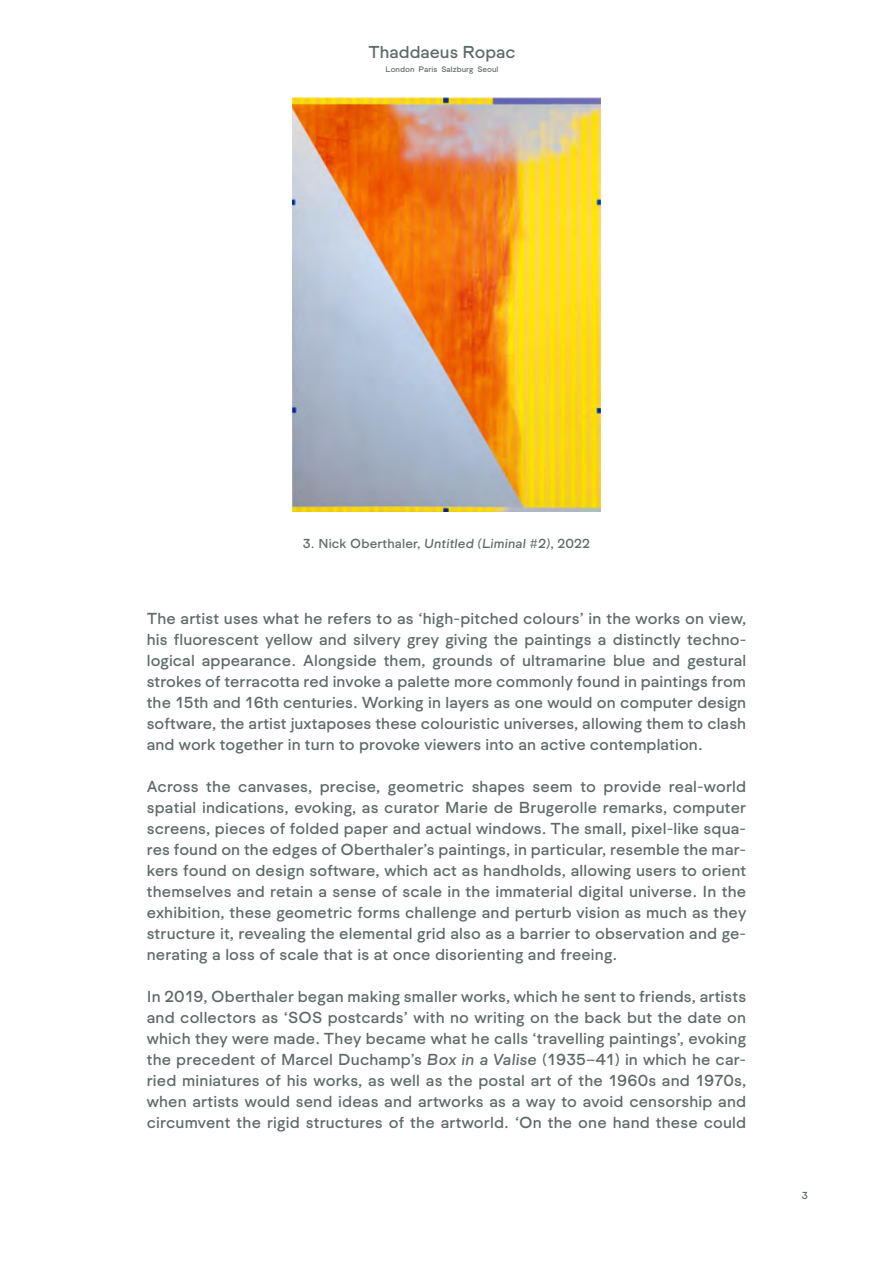
<style>
.page{position:relative;width:893px;height:1263px;background:#fff}
.page>*{position:absolute;margin:0;border:0;box-sizing:border-box;transform-origin:0 0}
.t1{font:17.85px "Formale Grotesque N3";color:#606969}
.t2{font:16.5px/21px "Formale Grotesque N3";letter-spacing:.01em;color:#606969;text-align:justify}
.t3{font:13.5px "Formale Grotesque N3";letter-spacing:.01em;color:#606969}
.t4{font:10.5px "Formale Grotesque N3";color:#606969}
.t5{font:8.25px "Formale Grotesque N3";color:#606969}
.s1{font-family:"Formale Grotesque N3 It"}
</style>
<div class="page">
<img style="left:292px;top:98px;width:309px;height:414px">
<p class="t1" style="left:368px;top:42px;width:149px">Thaddaeus Ropac</p>
<p class="t5" style="left:386px;top:65px;width:114px">London Paris Salzburg Seoul</p>
<p class="t3" style="left:303px;top:536px;width:289px">3. Nick Oberthaler, <span class="s1">Untitled (Liminal #2)</span>, 2022</p>
<p class="t2" style="left:147px;top:608px;width:601px">The artist uses what he refers to as ‘high-pitched colours’ in the works on view, his fluorescent yellow and silvery grey giving the paintings a distinctly techno&shy;logical appearance. Alongside them, grounds of ultramarine blue and gestural strokes of terracotta red invoke a palette more commonly found in paintings from the 15th and 16th centuries. Working in layers as one would on computer design software, the artist juxtaposes these colouristic universes, allowing them to clash and work together in turn to provoke viewers into an active contemplation.</p>
<p class="t2" style="left:147px;top:776px;width:601px">Across the canvases, precise, geometric shapes seem to provide real-world spatial indications, evoking, as curator Marie de Brugerolle remarks, computer screens, pieces of folded paper and actual windows. The small, pixel-like squa&shy;res found on the edges of Oberthaler’s paintings, in particular, resemble the mar&shy;kers found on design software, which act as handholds, allowing users to orient themselves and retain a sense of scale in the immaterial digital universe. In the exhibition, these geometric forms challenge and perturb vision as much as they structure it, revealing the elemental grid also as a barrier to observation and ge&shy;nerating a loss of scale that is at once disorienting and freeing.</p>
<p class="t2" style="left:147px;top:986px;width:601px">In 2019, Oberthaler began making smaller works, which he sent to friends, artists and collectors as ‘SOS postcards’ with no writing on the back but the date on which they were made. They became what he calls ‘travelling paintings’, evoking the precedent of Marcel Duchamp’s <span class="s1">Box in a Valise</span> (1935–41) in which he car&shy;ried miniatures of his works, as well as the postal art of the 1960s and 1970s, when artists would send ideas and artworks as a way to avoid censorship and circumvent the rigid structures of the artworld. ‘On the one hand these could</p>
<p class="t4" style="left:802px;top:1189px;width:8px">3</p>
</div>
